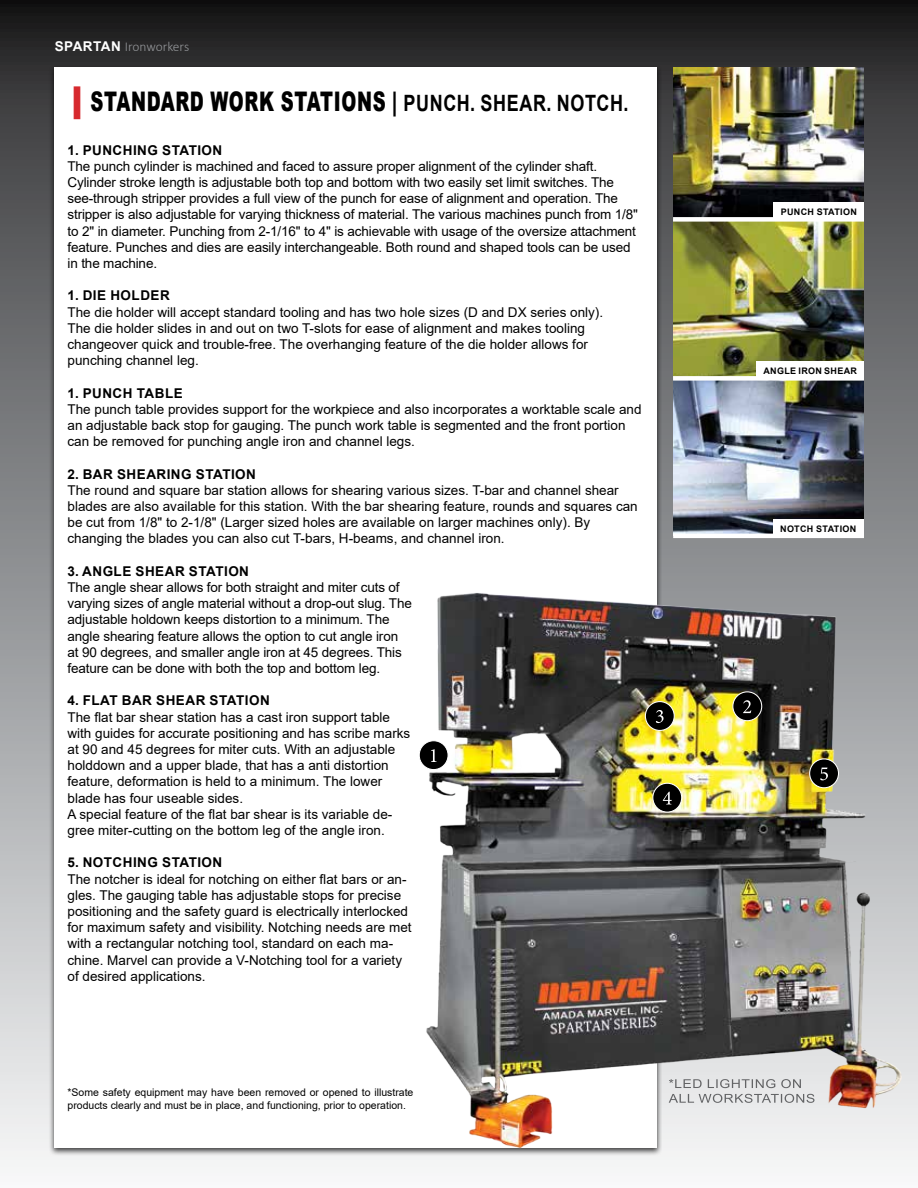
<style>
.page{position:relative;width:918px;height:1188px;background:#fff}
.page>*{position:absolute;margin:0;border:0;box-sizing:border-box;transform-origin:0 0}
.t1{font:900 27px "Arial";letter-spacing:.035em;color:#000;scale:.67 1}
.t2{font:13.5px/16.2px "Arial";color:#000}
.t3{font:700 13.5px "Arial";letter-spacing:.035em;color:#000}
.t4{font:300 13.5px "Calibri";color:#939598}
.t5{font:10.5px/12.6px "Arial";color:#000}
.t6{font:700 9px "Arial";letter-spacing:.035em;color:#000}
.s1{font-family:"Arial";font-weight:700;color:#fff}
.s2{font-weight:700;color:#d7292e}
.s3{font-weight:700;font-size:22.5px}
</style>
<div class="page">
<img style="left:0;top:0;width:918px;height:1167px">
<div style="left:48px;top:65px;width:614px;height:1092px;background:#000;opacity:.75"></div>
<div style="left:54px;top:67px;width:603px;height:1081px;background:#fff"></div>
<img style="left:414px;top:568px;width:490px;height:599px">
<div style="left:419px;top:741px;width:29px;height:29px;background:#000;border-radius:50%"></div>
<div style="left:419px;top:740px;width:30px;height:30px;border:1px solid #fff;border-radius:50%"></div>
<svg style="left:431px;top:749px;width:6px;height:13px"></svg>
<div style="left:733px;top:692px;width:29px;height:29px;background:#000;border-radius:50%"></div>
<div style="left:732px;top:691px;width:30px;height:30px;border:1px solid #fff;border-radius:50%"></div>
<svg style="left:743px;top:700px;width:8px;height:13px"></svg>
<div style="left:645px;top:702px;width:29px;height:28px;background:#000;border-radius:50%"></div>
<div style="left:645px;top:701px;width:30px;height:30px;border:1px solid #fff;border-radius:50%"></div>
<svg style="left:656px;top:710px;width:8px;height:13px"></svg>
<div style="left:653px;top:783px;width:29px;height:29px;background:#000;border-radius:50%"></div>
<div style="left:652px;top:783px;width:30px;height:30px;border:1px solid #fff;border-radius:50%"></div>
<svg style="left:663px;top:792px;width:9px;height:12px"></svg>
<div style="left:810px;top:759px;width:29px;height:29px;background:#000;border-radius:50%"></div>
<div style="left:809px;top:758px;width:30px;height:30px;border:1px solid #fff;border-radius:50%"></div>
<svg style="left:820px;top:768px;width:8px;height:12px"></svg>
<img style="left:673px;top:67px;width:191px;height:467px">
<div style="left:673px;top:217px;width:191px;height:5px;background:#fff"></div>
<div style="left:774px;top:203px;width:90px;height:18px;background:#fff"></div>
<div style="left:673px;top:376px;width:191px;height:5px;background:#fff"></div>
<div style="left:757px;top:362px;width:107px;height:18px;background:#fff"></div>
<hr style="left:673px;top:534px;width:191px;height:4px;background:#fff">
<div style="left:773px;top:519px;width:91px;height:18px;background:#fff"></div>
<svg style="left:669px;top:1094px;width:145px;height:9px"></svg>
<svg style="left:669px;top:1079px;width:132px;height:9px"></svg>
<p class="t4" style="left:55px;top:38px;width:136px"><span class="s1">SPARTAN</span> Ironworkers</p>
<h1 class="t1" style="left:68px;top:81px;width:839px"><span class="s2">▐</span> STANDARD WORK STATIONS | <span class="s3">PUNCH. SHEAR. NOTCH.</span></h1>
<p class="t3" style="left:68px;top:140px;width:156px">1. PUNCHING STATION</p>
<p class="t2" style="left:68px;top:158px;width:572px">The punch cylinder is machined and faced to assure proper alignment of the cylinder shaft.<br>Cylinder stroke length is adjustable both top and bottom with two easily set limit switches. The see-through stripper provides a full view of the punch for ease of alignment and operation. The stripper is also adjustable for varying thickness of material. The various machines punch from 1/8" to 2" in diameter. Punching from 2-1/16" to 4" is achievable with usage of the oversize attachment feature. Punches and dies are easily interchangeable. Both round and shaped tools can be used in the machine.</p>
<p class="t3" style="left:68px;top:286px;width:104px">1. DIE HOLDER</p>
<p class="t2" style="left:68px;top:304px;width:537px">The die holder will accept standard tooling and has two hole sizes (D and DX series only).<br>The die holder slides in and out on two T-slots for ease of alignment and makes tooling changeover quick and trouble-free. The overhanging feature of the die holder allows for punching channel leg.</p>
<p class="t3" style="left:68px;top:383px;width:117px">1. PUNCH TABLE</p>
<p class="t2" style="left:68px;top:401px;width:576px">The punch table provides support for the workpiece and also incorporates a worktable scale and an adjustable back stop for gauging. The punch work table is segmented and the front portion can be removed for punching angle iron and channel legs.</p>
<p class="t3" style="left:68px;top:464px;width:190px">2. BAR SHEARING STATION</p>
<p class="t2" style="left:68px;top:482px;width:572px">The round and square bar station allows for shearing various sizes. T-bar and channel shear blades are also available for this station. With the bar shearing feature, rounds and squares can be cut from 1/8" to 2-1/8" (Larger sized holes are available on larger machines only). By changing the blades you can also cut T-bars, H-beams, and channel iron.</p>
<p class="t3" style="left:68px;top:561px;width:183px">3. ANGLE SHEAR STATION</p>
<p class="t2" style="left:68px;top:579px;width:346px">The angle shear allows for both straight and miter cuts of varying sizes of angle material without a drop-out slug. The adjustable holdown keeps distortion to a minimum. The angle shearing feature allows the option to cut angle iron at 90 degrees, and smaller angle iron at 45 degrees. This feature can be done with both the top and bottom leg.</p>
<p class="t3" style="left:68px;top:691px;width:204px">4. FLAT BAR SHEAR STATION</p>
<p class="t2" style="left:68px;top:709px;width:344px">The flat bar shear station has a cast iron support table with guides for accurate positioning and has scribe marks at 90 and 45 degrees for miter cuts. With an adjustable holddown and a upper blade, that has a anti distortion feature, deformation is held to a minimum. The lower blade has four useable sides.<br>A special feature of the flat bar shear is its variable de&shy;gree miter-cutting on the bottom leg of the angle iron.</p>
<p class="t3" style="left:68px;top:853px;width:156px">5. NOTCHING STATION</p>
<p class="t2" style="left:68px;top:871px;width:346px">The notcher is ideal for notching on either flat bars or an&shy;gles. The gauging table has adjustable stops for precise positioning and the safety guard is electrically interlocked for maximum safety and visibility. Notching needs are met with a rectangular notching tool, standard on each ma&shy;chine. Marvel can provide a V-Notching tool for a variety of desired applications.</p>
<p class="t5" style="left:68px;top:1086px;width:348px">*Some safety equipment may have been removed or opened to illustrate products clearly and must be in place, and functioning, prior to operation.</p>
<p class="t6" style="left:781px;top:206px;width:78px">PUNCH STATION</p>
<p class="t6" style="left:763px;top:365px;width:95px">ANGLE IRON SHEAR</p>
<p class="t6" style="left:780px;top:522px;width:78px">NOTCH STATION</p>
</div>
